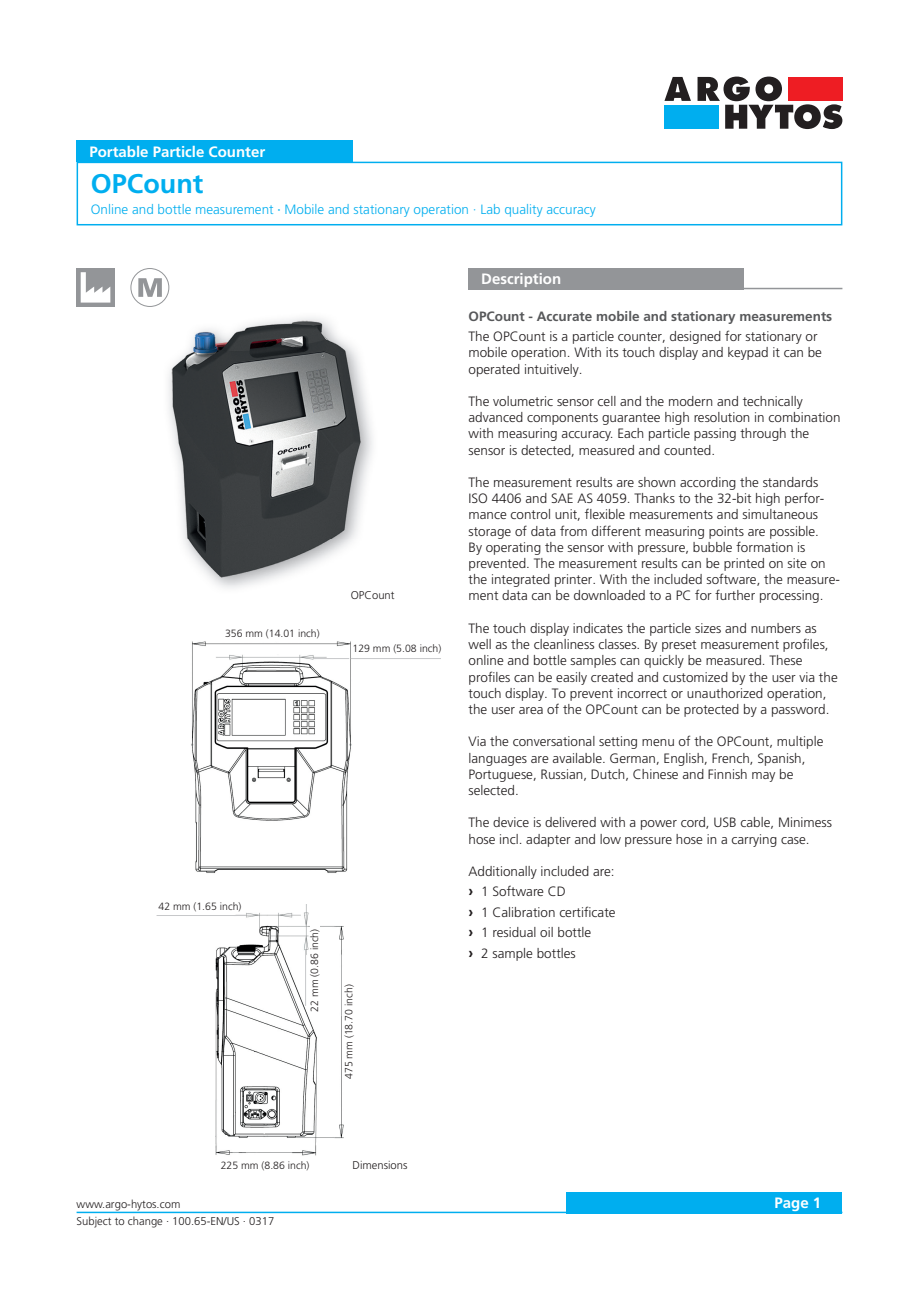
<style>
.page{position:relative;width:919px;height:1289px;background:#fff}
.page>*{position:absolute;margin:0;border:0;box-sizing:border-box;transform-origin:0 0}
.t1{font:700 27px "Frutiger LT";color:#00aeef}
.t2{font:700 15px "Frutiger LT";color:#fff}
.t3{font:300 13.5px/16.2px "Frutiger LT";color:#231f20}
.t4{font:300 13.5px "Frutiger LT";color:#00aeef}
.t5{font:700 13.5px "Frutiger LT";color:#57585a}
.t6{font:300 11.25px "Frutiger LT";color:#231f20}
.t7{font:300 10.5px "Frutiger LT";color:#231f20}
.s1{font-weight:400;font-stretch:condensed}
.s2{font-weight:700;font-size:15px}
</style>
<div class="page">
<div style="left:566px;top:1191px;width:276px;height:22px;background:#00aeef"></div>
<hr style="left:77px;top:1211px;width:765px;height:2px;background:#00aeef">
<svg style="left:664px;top:77px;width:27px;height:24px"></svg>
<div style="left:664px;top:105px;width:55px;height:24px;background:#00aeef"></div>
<svg style="left:697px;top:77px;width:145px;height:52px"></svg>
<div style="left:77px;top:162px;width:765px;height:63px;border:2px solid #00aeef"></div>
<div style="left:77px;top:140px;width:276px;height:22px;background:#00aeef"></div>
<img style="left:168px;top:317px;width:205px;height:267px">
<div style="left:468px;top:268px;width:276px;height:21px;background:#939598"></div>
<hr style="left:468px;top:288px;width:374px;height:1px;background:#939598">
<svg style="left:77px;top:268px;width:38px;height:38px"></svg>
<svg style="left:81px;top:272px;width:29px;height:30px"></svg>
<div style="left:130px;top:268px;width:39px;height:39px;border:1px solid #939598;border-radius:50%"></div>
<svg style="left:138px;top:278px;width:24px;height:19px"></svg>
<img style="left:191px;top:641px;width:161px;height:232px">
<hr style="left:313px;top:658px;width:36px;height:1px;background:#c7c8ca">
<hr style="left:351px;top:658px;width:90px;height:1px;background:#c7c8ca">
<img style="left:215px;top:904px;width:129px;height:252px">
<div style="left:310px;top:925px;width:9px;height:86px;background:#fff"></div>
<hr style="left:305px;top:949px;width:1px;height:56px;background:#c7c8ca">
<hr style="left:156px;top:915px;width:90px;height:1px;background:#c7c8ca">
<p class="t2" style="left:89px;top:143px;width:177px">Portable Particle Counter</p>
<h1 class="t1" style="left:91px;top:168px;width:114px">OPCount</h1>
<p class="t4" style="left:91px;top:202px;width:506px">Online and bottle measurement <span class="s1">·</span> Mobile and stationary operation · Lab quality accuracy</p>
<p class="t7" style="left:225px;top:627px;width:96px">356 mm (14.01 inch)</p>
<p class="t6" style="left:351px;top:589px;width:45px">OPCount</p>
<p class="t7" style="left:352px;top:642px;width:90px">129 mm (5.08 inch)</p>
<p class="t7" style="left:158px;top:900px;width:84px">42 mm (1.65 inch)</p>
<p class="t7" style="left:308px;top:1011px;width:84px;rotate:-90deg">22 mm (0.86 inch)</p>
<p class="t7" style="left:343px;top:1079px;width:96px;rotate:-90deg">475 mm (18.70 inch)</p>
<p class="t2" style="left:481px;top:270px;width:81px">Description</p>
<p class="t5" style="left:468px;top:308px;width:365px">OPCount - Accurate mobile and stationary measurements</p>
<p class="t3" style="left:468px;top:328px;width:355px">The OPCount is a particle counter, designed for stationary or mobile operation. With its touch display and keypad it can be operated intuitively.</p>
<p class="t3" style="left:468px;top:393px;width:373px">The volumetric sensor cell and the modern and technically advanced components guarantee high resolution in combination with measuring accuracy. Each particle passing through the sensor is detected, measured and counted.</p>
<p class="t3" style="left:468px;top:474px;width:373px">The measurement results are shown according the standards ISO 4406 and SAE AS 4059. Thanks to the 32-bit high perfor&shy;mance control unit, flexible measurements and simultaneous storage of data from different measuring points are possible.<br>By operating the sensor with pressure, bubble formation is prevented. The measurement results can be printed on site on the integrated printer. With the included software, the measure&shy;ment data can be downloaded to a PC for further processing.</p>
<p class="t3" style="left:468px;top:620px;width:371px">The touch display indicates the particle sizes and numbers as well as the cleanliness classes. By preset measurement profiles, online and bottle samples can quickly be measured. These profiles can be easily created and customized by the user via the touch display. To prevent incorrect or unauthorized operation, the user area of the OPCount can be protected by a password.</p>
<p class="t3" style="left:468px;top:733px;width:356px">Via the conversational setting menu of the OPCount, multiple languages are available. German, English, French, Spanish, Portuguese, Russian, Dutch, Chinese and Finnish may be selected.</p>
<p class="t3" style="left:468px;top:814px;width:365px">The device is delivered with a power cord, USB cable, Minimess hose incl. adapter and low pressure hose in a carrying case.</p>
<p class="t3" style="left:468px;top:861px;width:149px;line-height:20.4px">Additionally included are: <span class="s2">›</span> 1 Software CD<br><span class="s2">›</span> 1 Calibration certificate <span class="s2">›</span> 1 residual oil bottle<br><span class="s2">›</span> 2 sample bottles</p>
<p class="t7" style="left:221px;top:1159px;width:90px">225 mm (8.86 inch)</p>
<p class="t6" style="left:352px;top:1158px;width:57px">Dimensions</p>
<p class="t6" style="left:77px;top:1197px;width:105px">www.argo-hytos.com</p>
<p class="t2" style="left:774px;top:1194px;width:48px">Page 1</p>
<p class="t6" style="left:77px;top:1215px;width:199px">Subject to change · 100.65-EN/US · 0317</p>
</div>
